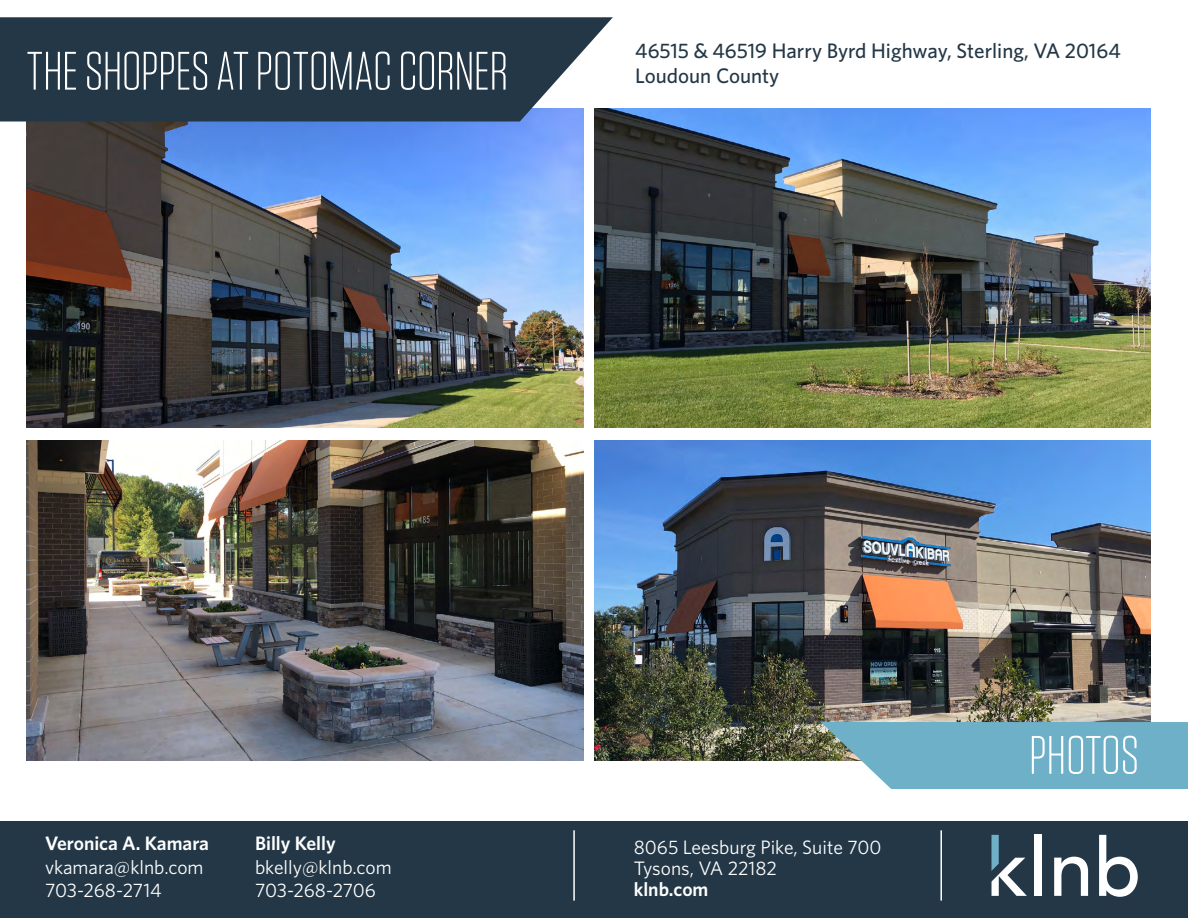
<style>
.page{position:relative;width:1188px;height:918px;background:#fff}
.page>*{position:absolute;margin:0;border:0;box-sizing:border-box;transform-origin:0 0}
.t1{font:300 54px "Tungsten";letter-spacing:-.005em;color:#fff}
.t2{font:500 21px/25.2px "Whitney";color:#233746}
.t3{font:19.5px/23.4px "Whitney";color:#fff}
.t4{font:600 19.5px "Whitney";color:#fff}
</style>
<div class="page">
<div style="left:0;top:822px;width:1188px;height:96px;background:#233746"></div>
<hr style="left:573px;top:830px;width:2px;height:71px;background:#fff">
<hr style="left:940px;top:830px;width:2px;height:71px;background:#fff">
<svg style="left:991px;top:835px;width:36px;height:61px"></svg>
<div style="left:1035px;top:835px;width:7px;height:61px;background:#fff"></div>
<svg style="left:1054px;top:857px;width:34px;height:39px"></svg>
<svg style="left:1099px;top:835px;width:39px;height:62px"></svg>
<img style="left:594px;top:440px;width:557px;height:320px">
<img style="left:27px;top:122px;width:556px;height:306px">
<svg style="left:821px;top:722px;width:367px;height:67px;background:#76b3c7"></svg>
<svg style="left:0;top:17px;width:613px;height:105px;background:#314454"></svg>
<img style="left:27px;top:440px;width:556px;height:320px">
<img style="left:594px;top:108px;width:557px;height:320px">
<h1 class="t1" style="left:27px;top:43px;width:483px">THE SHOPPES AT POTOMAC CORNER</h1>
<p class="t2" style="left:635px;top:38px;width:487px">46515 &amp; 46519 Harry Byrd Highway, Sterling, VA 20164<br>Loudoun County</p>
<p class="t4" style="left:45px;top:831px;width:166px">Veronica A. Kamara</p>
<p class="t3" style="left:45px;top:855px;width:160px">vkamara@klnb.com<br>703-268-2714</p>
<p class="t4" style="left:255px;top:831px;width:82px">Billy Kelly</p>
<p class="t3" style="left:255px;top:855px;width:138px">bkelly@klnb.com<br>703-268-2706</p>
<p class="t3" style="left:634px;top:837px;width:249px;line-height:21px">8065 Leesburg Pike, Suite 700<br>Tysons, VA 22182</p>
<p class="t4" style="left:634px;top:877px;width:76px">klnb.com</p>
<h1 class="t1" style="left:1029px;top:728px;width:112px">PHOTOS</h1>
</div>
